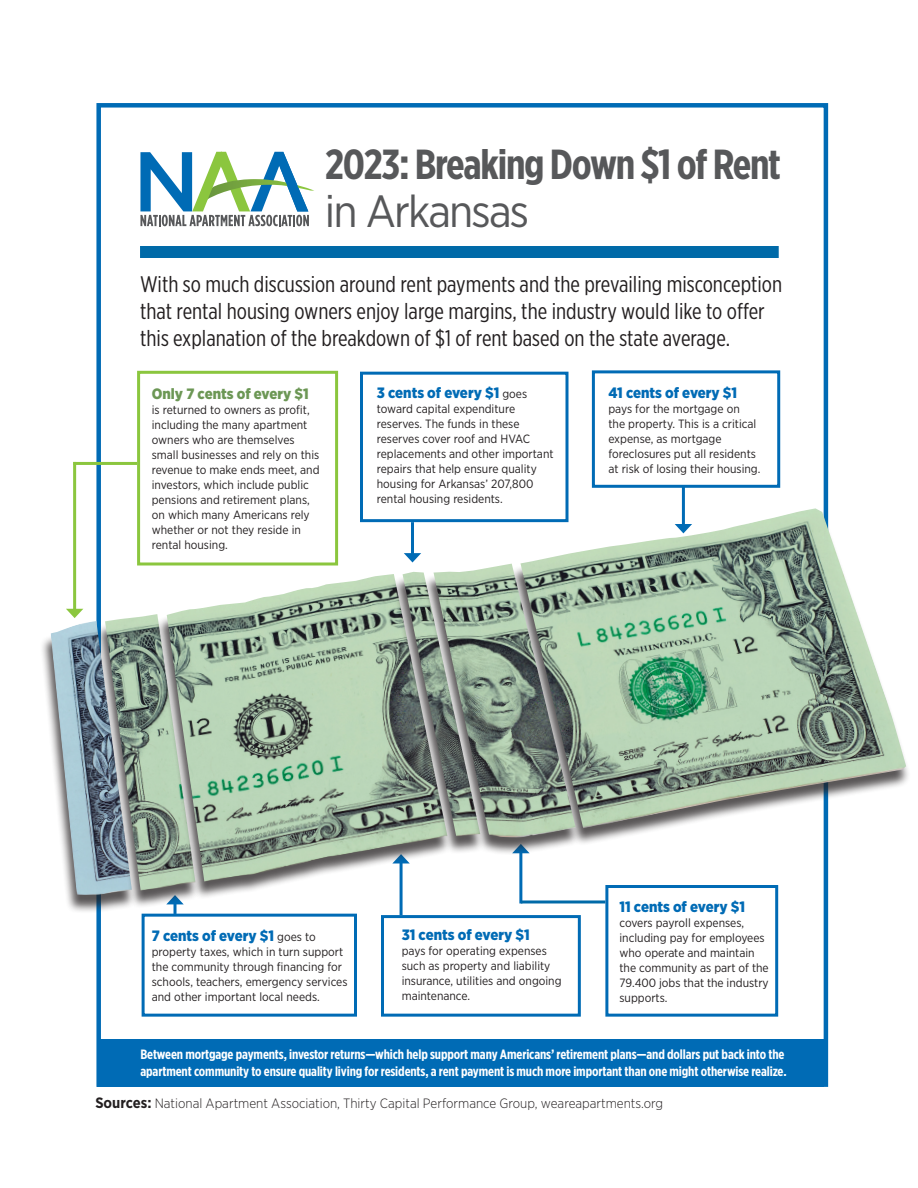
<style>
.page{position:relative;width:918px;height:1188px;background:#fff}
.page>*{position:absolute;margin:0;border:0;box-sizing:border-box;transform-origin:0 0}
.t1{font:45px "Gotham Narrow";letter-spacing:-.04em;color:#57585a}
.t2{font:700 42px "Gotham X Narrow";letter-spacing:-.03em;color:#57585a}
.t3{font:22.5px/27px "Gotham X Narrow";color:#231f20}
.t4{font:900 15px "Gotham Narrow";color:#006bb5}
.t5{font:900 15px "Gotham Narrow";color:#6c9755}
.t6{font:700 13.5px/16.2px "Gotham X Narrow";letter-spacing:-.01em;color:#fff}
.t7{font:300 13.5px "Gotham Narrow";color:#231f20}
.t8{font:12px/15px "Gotham Narrow";color:#231f20}
.s1{font-weight:400;font-size:12px;color:#231f20}
.s2{font-weight:700;font-size:15px}
</style>
<div class="page">
<div style="left:381px;top:915px;width:200px;height:102px;border:3px solid #006bb5"></div>
<div style="left:360px;top:372px;width:208px;height:150px;border:3px solid #006bb5"></div>
<svg style="left:140px;top:152px;width:174px;height:74px"></svg>
<div style="left:142px;top:914px;width:215px;height:103px;border:3px solid #006bb5"></div>
<div style="left:605px;top:885px;width:173px;height:132px;border:3px solid #006bb5"></div>
<div style="left:137px;top:371px;width:201px;height:195px;border:3px solid #8bc63e"></div>
<div style="left:592px;top:370px;width:188px;height:118px;border:3px solid #006bb5"></div>
<hr style="left:73px;top:462px;width:64px;height:3px;background:#8bc63e">
<hr style="left:73px;top:462px;width:3px;height:149px;background:#8bc63e">
<svg style="left:66px;top:609px;width:17px;height:9px"></svg>
<hr style="left:411px;top:522px;width:3px;height:34px;background:#006bb5">
<svg style="left:404px;top:553px;width:17px;height:9px"></svg>
<hr style="left:682px;top:486px;width:3px;height:41px;background:#006bb5">
<hr style="left:519px;top:851px;width:3px;height:52px;background:#006bb5">
<hr style="left:400px;top:861px;width:3px;height:54px;background:#006bb5">
<svg style="left:166px;top:909px;width:18px;height:5px"></svg>
<div style="left:97px;top:1040px;width:727px;height:47px;background:#006bb5"></div>
<hr style="left:521px;top:900px;width:84px;height:3px;background:#006aa8">
<div style="left:140px;top:246px;width:639px;height:12px;background:#006aa8"></div>
<div style="left:40px;top:624px;width:96px;height:290px;background:#231f20;opacity:.75"></div>
<img style="left:51px;top:621px;width:43px;height:274px">
<div style="left:94px;top:617px;width:106px;height:292px;background:#231f20;opacity:.75"></div>
<img style="left:105px;top:614px;width:51px;height:277px">
<div style="left:156px;top:577px;width:296px;height:323px;background:#231f20;opacity:.75"></div>
<img style="left:167px;top:574px;width:280px;height:308px">
<div style="left:392px;top:575px;width:93px;height:279px;background:#231f20;opacity:.75"></div>
<img style="left:403px;top:572px;width:20px;height:265px">
<div style="left:510px;top:512px;width:401px;height:334px;background:#231f20;opacity:.75"></div>
<img style="left:520px;top:508px;width:386px;height:321px">
<div style="left:423px;top:567px;width:157px;height:289px;background:#231f20;opacity:.75"></div>
<img style="left:434px;top:564px;width:142px;height:274px">
<p class="t2" style="left:325px;top:138px;width:458px">2023: Breaking Down $1 of Rent</p>
<p class="t1" style="left:325px;top:183px;width:206px">in Arkansas</p>
<p class="t3" style="left:140px;top:271px;width:644px">With so much discussion around rent payments and the prevailing misconception that rental housing owners enjoy large margins, the industry would like to offer this explanation of the breakdown of $1 of rent based on the state average.</p>
<p class="t5" style="left:152px;top:384px;width:158px">Only 7 cents of every $1</p>
<p class="t8" style="left:152px;top:402px;width:169px">is returned to owners as profit, including the many apartment owners who are themselves small businesses and rely on this revenue to make ends meet, and investors, which include public pensions and retirement plans, on which many Americans rely whether or not they reside in rental housing.</p>
<p class="t4" style="left:377px;top:383px;width:152px">3 cents of every $1 <span class="s1">goes</span></p>
<p class="t8" style="left:377px;top:401px;width:178px">toward capital expenditure reserves. The funds in these reserves cover roof and HVAC replacements and other important repairs that help ensure quality housing for Arkansas’ 207,800 rental housing residents.</p>
<p class="t4" style="left:608px;top:383px;width:130px">41 cents of every $1</p>
<p class="t8" style="left:608px;top:401px;width:154px">pays for the mortgage on<br>the property. This is a critical expense, as mortgage foreclosures put all residents at risk of losing their housing.</p>
<p class="t4" style="left:152px;top:925px;width:166px">7 cents of every $1 <span class="s1">goes to</span></p>
<p class="t8" style="left:152px;top:944px;width:197px">property taxes, which in turn support the community through financing for schools, teachers, emergency services and other important local needs.</p>
<p class="t4" style="left:402px;top:925px;width:130px">31 cents of every $1</p>
<p class="t8" style="left:402px;top:943px;width:161px">pays for operating expenses such as property and liability insurance, utilities and ongoing maintenance.</p>
<p class="t4" style="left:620px;top:897px;width:127px">11 cents of every $1</p>
<p class="t8" style="left:620px;top:915px;width:151px">covers payroll expenses, including pay for employees who operate and maintain the community as part of the<br>79.400 jobs that the industry supports.</p>
<p class="t6" style="left:140px;top:1047px;width:648px">Between mortgage payments, investor returns—which help support many Americans’ retirement plans—and dollars put back into the apartment community to ensure quality living for residents, a rent payment is much more important than one might otherwise realize.</p>
<p class="t7" style="left:95px;top:1095px;width:569px"><span class="s2">Sources:</span> National Apartment Association, Thirty Capital Performance Group, weareapartments.org</p>
</div>
